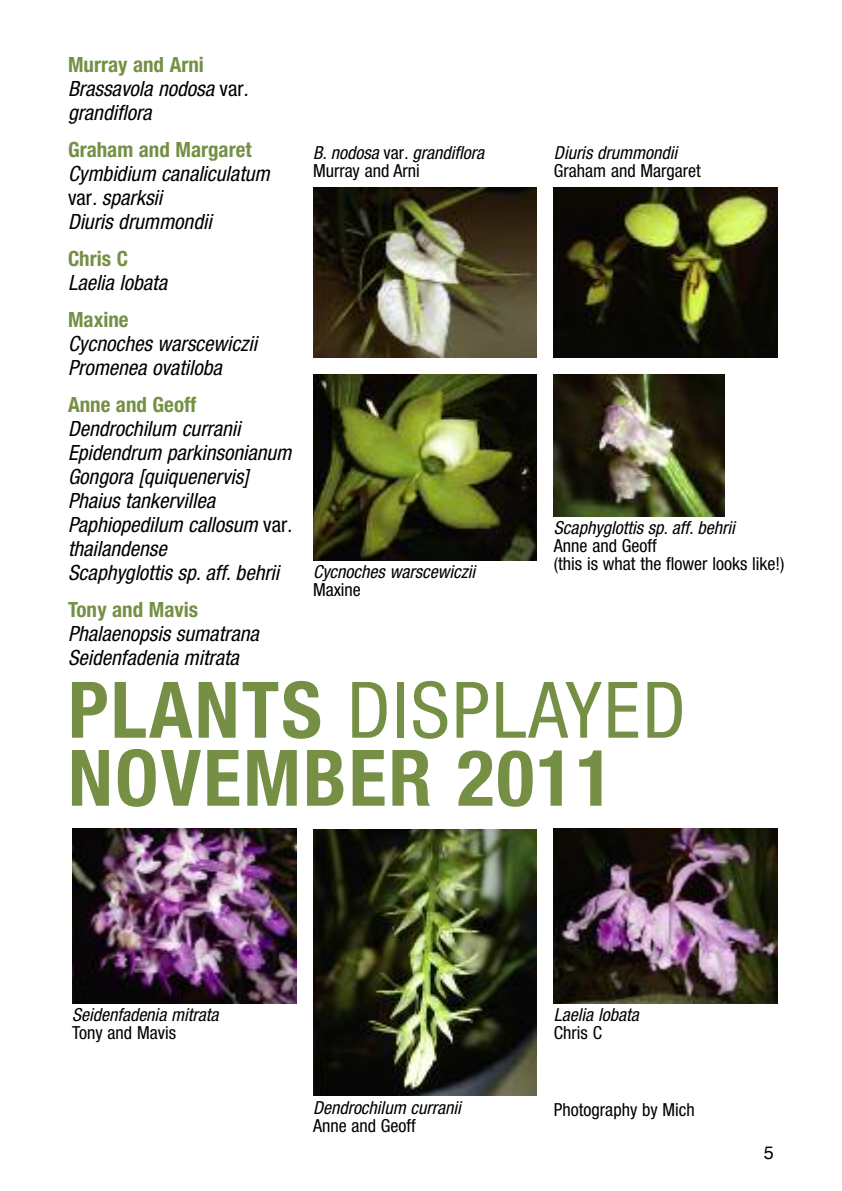
<style>
.page{position:relative;width:842px;height:1191px;background:#fff}
.page>*{position:absolute;margin:0;border:0;box-sizing:border-box;transform-origin:0 0}
.t1{font:700 condensed 78px/68px "Helvetica Neue";letter-spacing:.03em;color:#759045}
.t2{font:italic condensed 21px/24px "Helvetica Neue";color:#000}
.t3{font:700 condensed 21px "Helvetica Neue";color:#759045}
.t4{font:italic condensed 18px/18px "Helvetica Neue";color:#000}
.t5{font:condensed 18px/18px "Helvetica Neue";color:#000}
.t6{font:18px "Helvetica";color:#000}
.s1{font-weight:700;font-style:normal;color:#759045}
.s2{font-style:normal}
.s3{font-weight:400}
</style>
<div class="page">
<img style="left:554px;top:374px;width:170px;height:142px">
<img style="left:313px;top:829px;width:224px;height:266px">
<img style="left:313px;top:374px;width:224px;height:186px">
<img style="left:72px;top:828px;width:224px;height:175px">
<img style="left:313px;top:187px;width:224px;height:170px">
<img style="left:554px;top:828px;width:224px;height:175px">
<img style="left:554px;top:187px;width:224px;height:170px">
<p class="t2" style="left:68px;top:54px;width:182px"><span class="s1">Murray and Arni<br></span>Brassavola nodosa <span class="s2">var</span>. grandiflora</p>
<p class="t3" style="left:68px;top:142px;width:185px">Graham and Margaret</p>
<p class="t2" style="left:68px;top:163px;width:203px">Cymbidium canaliculatum <span class="s2">var</span>. sparksii<br>Diuris drummondii</p>
<p class="t3" style="left:68px;top:251px;width:61px">Chris C</p>
<p class="t2" style="left:68px;top:272px;width:100px">Laelia lobata</p>
<p class="t3" style="left:68px;top:312px;width:62px">Maxine</p>
<p class="t2" style="left:68px;top:333px;width:190px">Cycnoches warscewiczii<br>Promenea ovatiloba</p>
<p class="t3" style="left:68px;top:397px;width:130px">Anne and Geoff</p>
<p class="t2" style="left:68px;top:418px;width:226px">Dendrochilum curranii<br>Epidendrum parkinsonianum<br>Gongora [quiquenervis]<br>Phaius tankervillea<br>Paphiopedilum callosum <span class="s2">var</span>. thailandense<br>Scaphyglottis sp. aff. behrii</p>
<p class="t3" style="left:68px;top:602px;width:132px">Tony and Mavis</p>
<p class="t2" style="left:68px;top:623px;width:192px">Phalaenopsis sumatrana<br>Seidenfadenia mitrata</p>
<p class="t4" style="left:313px;top:145px;width:173px">B. nodosa <span class="s2">var</span>. grandiflora<br><span class="s2">Murray and Arni</span></p>
<p class="t4" style="left:554px;top:145px;width:125px">Diuris drummondii</p>
<p class="t5" style="left:554px;top:163px;width:148px">Graham and Margaret</p>
<p class="t4" style="left:313px;top:564px;width:163px">Cycnoches warscewiczii</p>
<p class="t5" style="left:313px;top:582px;width:49px">Maxine</p>
<p class="t4" style="left:554px;top:520px;width:182px">Scaphyglottis sp. aff. behrii</p>
<p class="t5" style="left:554px;top:538px;width:232px">Anne and Geoff<br>(this is what the flower looks like!)</p>
<h1 class="t1" style="left:68px;top:682px;width:619px">PLANTS <span class="s3">DISPLAYED<br></span>NOVEMBER 2011</h1>
<p class="t4" style="left:72px;top:1007px;width:148px">Seidenfadenia mitrata</p>
<p class="t5" style="left:72px;top:1025px;width:106px">Tony and Mavis</p>
<p class="t4" style="left:313px;top:1100px;width:149px">Dendrochilum curranii</p>
<p class="t5" style="left:313px;top:1118px;width:104px">Anne and Geoff</p>
<p class="t4" style="left:554px;top:1007px;width:86px">Laelia lobata</p>
<p class="t5" style="left:554px;top:1025px;width:50px">Chris C</p>
<p class="t5" style="left:554px;top:1102px;width:142px">Photography by Mich</p>
<p class="t6" style="left:764px;top:1145px;width:12px">5</p>
</div>
